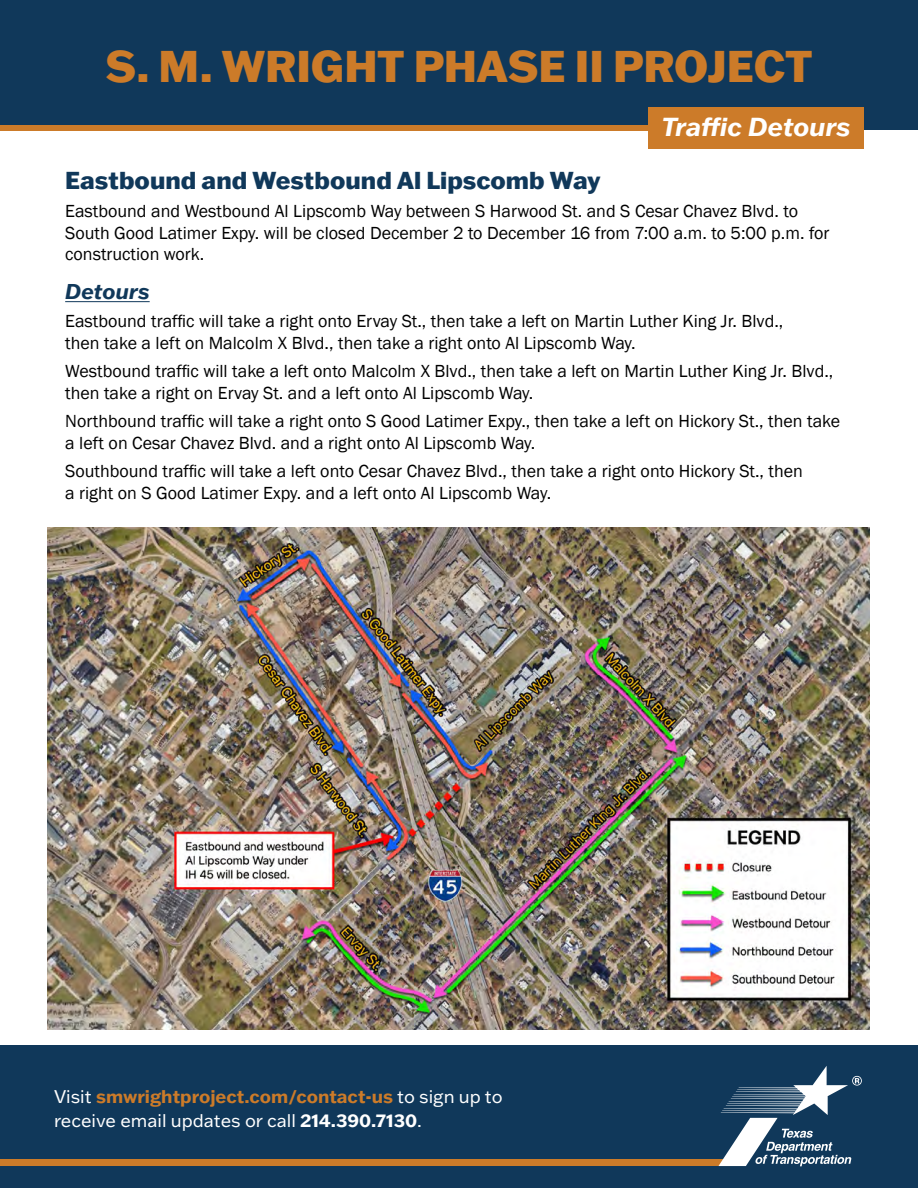
<style>
.page{position:relative;width:918px;height:1188px;background:#fff}
.page>*{position:absolute;margin:0;border:0;box-sizing:border-box;transform-origin:0 0}
.t1{font:800 43.5px "Franklin Gothic ATF";color:#cc7b29}
.t2{font:italic 700 25.5px "Franklin Gothic ATF";color:#fff}
.t3{font:800 24px "Franklin Gothic ATF";color:#10385a}
.t4{font:italic 700 21px "Franklin Gothic ATF";color:#10385a}
.t5{font:18px/21.6px "Franklin Gothic";color:#000}
.t6{font:18px/24px "Franklin Gothic ATF";color:#fff}
.s1{font-weight:700;color:#cc7b29}
.s2{font-weight:700}
</style>
<div class="page">
<div style="left:0;top:0;width:918px;height:130px;background:#10385a"></div>
<div style="left:0;top:1045px;width:918px;height:143px;background:#10385a"></div>
<div style="left:0;top:1159px;width:734px;height:7px;background:#cc7b29"></div>
<div style="left:0;top:126px;width:734px;height:5px;background:#cc7b29"></div>
<svg style="left:718px;top:1066px;width:144px;height:100px"></svg>
<div style="left:648px;top:108px;width:216px;height:41px;background:#cc7b29"></div>
<hr style="left:65px;top:301px;width:85px;height:1px;background:#10385a">
<img style="left:48px;top:527px;width:821px;height:503px">
<h1 class="t1" style="left:105px;top:37px;width:709px">S. M. WRIGHT PHASE II PROJECT</h1>
<h2 class="t2" style="left:661px;top:110px;width:191px">Traffic Detours</h2>
<h1 class="t3" style="left:65px;top:164px;width:537px">Eastbound and Westbound Al Lipscomb Way</h1>
<p class="t5" style="left:65px;top:201px;width:766px">Eastbound and Westbound Al Lipscomb Way between S Harwood St. and S Cesar Chavez Blvd. to<br>South Good Latimer Expy. will be closed December 2 to December 16 from 7:00 a.m. to 5:00 p.m. for construction work.</p>
<h2 class="t4" style="left:65px;top:277px;width:86px">Detours</h2>
<p class="t5" style="left:65px;top:311px;width:720px">Eastbound traffic will take a right onto Ervay St., then take a left on Martin Luther King Jr. Blvd., then take a left on Malcolm X Blvd., then take a right onto Al Lipscomb Way.</p>
<p class="t5" style="left:65px;top:361px;width:770px">Westbound traffic will take a left onto Malcolm X Blvd., then take a left on Martin Luther King Jr. Blvd., then take a right on Ervay St. and a left onto Al Lipscomb Way.</p>
<p class="t5" style="left:65px;top:411px;width:777px">Northbound traffic will take a right onto S Good Latimer Expy., then take a left on Hickory St., then take a left on Cesar Chavez Blvd. and a right onto Al Lipscomb Way.</p>
<p class="t5" style="left:65px;top:461px;width:739px">Southbound traffic will take a left onto Cesar Chavez Blvd., then take a right onto Hickory St., then a right on S Good Latimer Expy. and a left onto Al Lipscomb Way.</p>
<p class="t6" style="left:54px;top:1084px;width:450px">Visit <span class="s1">smwrightproject.com/contact-us</span> to sign up to receive email updates or call <span class="s2">214.390.7130</span>.</p>
</div>
